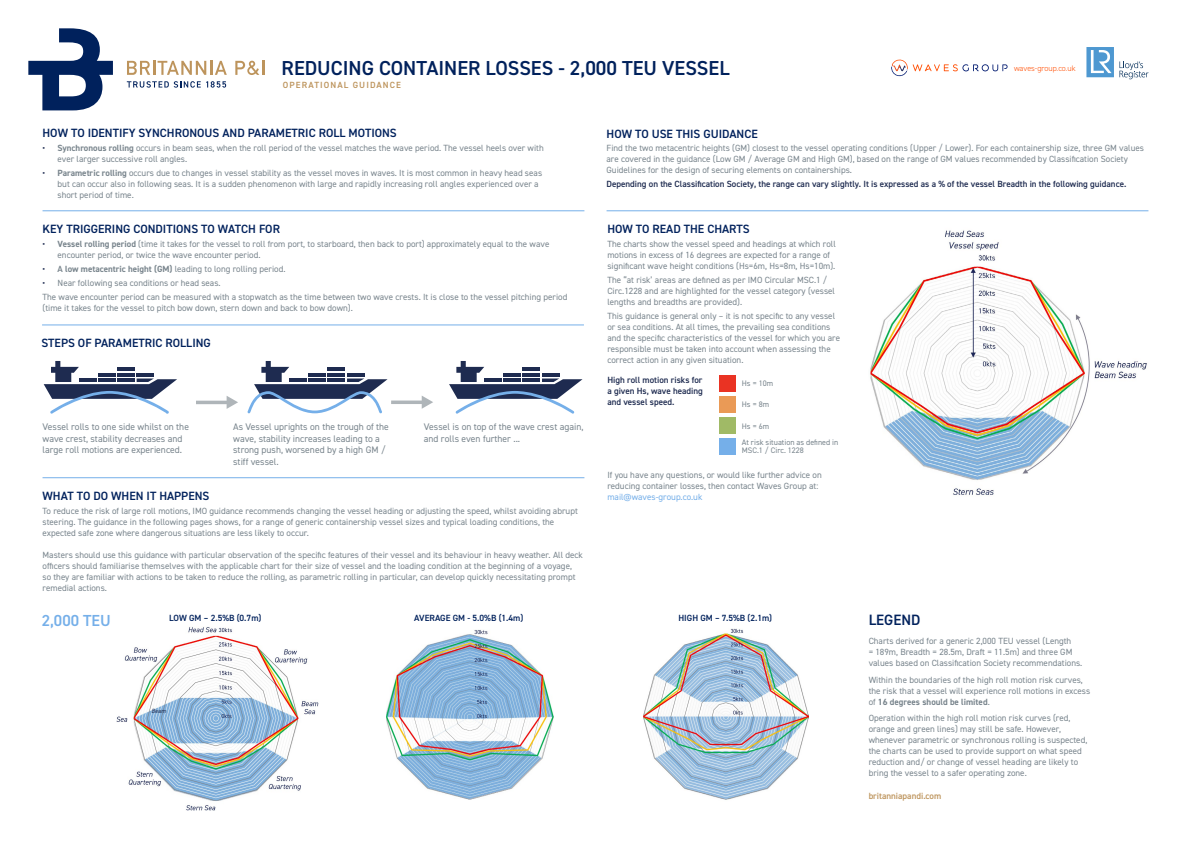
<style>
.page{position:relative;width:1191px;height:842px;background:#fff}
.page>*{position:absolute;margin:0;border:0;box-sizing:border-box;transform-origin:0 0}
.t1{font:600 20.3px "DIN2014";color:#00215c}
.t2{font:600 16px "DIN2014";color:#75afe9}
.t3{font:600 15px "DIN2014";color:#00215c}
.t4{font:600 12px "DIN2014";color:#00215c}
.t5{font:9.6px/11.7px "DIN2014";color:#79858d}
.t6{font:9px/11px "DIN2014";color:#79858d}
.t7{font:600 9px/11px "DIN2014";color:#1e2b50;text-align:justify}
.t8{font:600 9px "DIN2014";color:#00215c}
.t9{font:9px "DIN2014";color:#75afe9}
.t10{font:600 9px "DIN2014";letter-spacing:.12em;color:#bd945c}
.t11{font:600 9px "DIN2014";color:#bd945c}
.t12{font:8px/16.5px "DIN2014";color:#79858d}
.t13{font:300 8px "DIN2014";color:#ff4d00}
.t14{font:italic 6.1px "DIN2014";color:#1e2b50}
.s1{font-weight:600;color:#1e2b50}
.s2{font-weight:700}
.s3{font-weight:600}
</style>
<div class="page">
<img style="left:116px;top:627px;width:203px;height:184px">
<img style="left:386px;top:630px;width:167px;height:170px">
<img style="left:643px;top:629px;width:165px;height:171px">
<svg style="left:127px;top:61px;width:100px;height:14px"></svg>
<svg style="left:235px;top:61px;width:29px;height:14px"></svg>
<svg style="left:28px;top:28px;width:85px;height:82px"></svg>
<svg style="left:127px;top:81px;width:99px;height:7px"></svg>
<hr style="left:43px;top:211px;width:541px;height:1px;background:#75afe9">
<hr style="left:42px;top:325px;width:542px;height:1px;background:#75afe9">
<hr style="left:43px;top:477px;width:541px;height:1px;background:#75afe9">
<svg style="left:196px;top:396px;width:42px;height:13px"></svg>
<svg style="left:449px;top:361px;width:133px;height:53px"></svg>
<svg style="left:44px;top:361px;width:133px;height:53px"></svg>
<hr style="left:79px;top:378px;width:17px;height:4px;background:#1e2b50">
<svg style="left:247px;top:361px;width:186px;height:52px"></svg>
<hr style="left:289px;top:378px;width:17px;height:4px;background:#1e2b50">
<hr style="left:484px;top:378px;width:17px;height:4px;background:#1e2b50">
<img style="left:870px;top:230px;width:277px;height:265px">
<svg style="left:891px;top:59px;width:116px;height:17px"></svg>
<svg style="left:1086px;top:47px;width:62px;height:32px"></svg>
<hr style="left:606px;top:211px;width:542px;height:1px;background:#75afe9">
<div style="left:719px;top:375px;width:16px;height:17px;background:#ea3323"></div>
<div style="left:719px;top:396px;width:16px;height:17px;background:#ea9a56"></div>
<div style="left:719px;top:417px;width:16px;height:17px;background:#a0ba66"></div>
<div style="left:719px;top:438px;width:16px;height:17px;background:#75afe9"></div>
<h1 class="t1" style="left:282px;top:54px;width:449px">REDUCING CONTAINER LOSSES - 2,000 TEU VESSEL</h1>
<p class="t10" style="left:283px;top:79px;width:119px">OPERATIONAL GUIDANCE</p>
<p class="t13" style="left:1014px;top:64px;width:63px">waves-group.co.uk</p>
<h3 class="t4" style="left:43px;top:125px;width:356px">HOW TO IDENTIFY SYNCHRONOUS AND PARAMETRIC ROLL MOTIONS</h3>
<p class="t6" style="left:58px;top:142px;width:488px;text-indent:-15px"><span class="s1">•</span> <span class="s2">Synchronous rolling</span> occurs in beam seas, when the roll period of the vessel matches the wave period. The vessel heels over with ever larger successive roll angles.</p>
<p class="t6" style="left:58px;top:167px;width:486px;text-indent:-15px"><span class="s1">•</span> <span class="s2">Parametric rolling</span> occurs due to changes in vessel stability as the vessel moves in waves. It is most common in heavy head seas but can occur also in following seas. It is a sudden phenomenon with large and rapidly increasing roll angles experienced over a short period of time.</p>
<h3 class="t4" style="left:43px;top:221px;width:239px">KEY TRIGGERING CONDITIONS TO WATCH FOR</h3>
<p class="t6" style="left:58px;top:239px;width:493px;text-indent:-15px"><span class="s1">•</span> <span class="s2">Vessel rolling period</span> (time it takes for the vessel to roll from port, to starboard, then back to port) approximately equal to the wave encounter period, or twice the wave encounter period.</p>
<p class="t6" style="left:43px;top:264px;width:244px"><span class="s1">•</span> <span class="s3">A</span> <span class="s2">low metacentric height (GM)</span> leading to long rolling period.</p>
<p class="t6" style="left:43px;top:276px;width:526px;line-height:14px"><span class="s1">•</span> Near following sea conditions or head seas.<br>The wave encounter period can be measured with a stopwatch as the time between two wave crests. It is close to the vessel pitching period</p>
<p class="t6" style="left:43px;top:303px;width:312px">(time it takes for the vessel to pitch bow down, stern down and back to bow down).</p>
<h3 class="t4" style="left:42px;top:334px;width:171px">STEPS OF PARAMETRIC ROLLING</h3>
<p class="t5" style="left:43px;top:420px;width:148px">Vessel rolls to one side whilst on the wave crest, stability decreases and large roll motions are experienced.</p>
<p class="t5" style="left:233px;top:420px;width:157px">As Vessel uprights on the trough of the wave, stability increases leading to a strong push, worsened by a high GM / stiff vessel.</p>
<p class="t5" style="left:424px;top:420px;width:161px">Vessel is on top of the wave crest again, and rolls even further ...</p>
<h3 class="t4" style="left:43px;top:488px;width:168px">WHAT TO DO WHEN IT HAPPENS</h3>
<p class="t6" style="left:43px;top:505px;width:537px">To reduce the risk of large roll motions, IMO guidance recommends changing the vessel heading or adjusting the speed, whilst avoiding abrupt steering. The guidance in the following pages shows, for a range of generic containership vessel sizes and typical loading conditions, the expected safe zone where dangerous situations are less likely to occur.</p>
<p class="t6" style="left:43px;top:549px;width:542px">Masters should use this guidance with particular observation of the specific features of their vessel and its behaviour in heavy weather. All deck officers should familiarise themselves with the applicable chart for their size of vessel and the loading condition at the beginning of a voyage, so they are familiar with actions to be taken to reduce the rolling, as parametric rolling in particular, can develop quickly necessitating prompt remedial actions.</p>
<h3 class="t4" style="left:606px;top:125px;width:153px">HOW TO USE THIS GUIDANCE</h3>
<p class="t6" style="left:606px;top:143px;width:539px">Find the two metacentric heights (GM) closest to the vessel operating conditions (Upper / Lower). For each containership size, three GM values are covered in the guidance (Low GM / Average GM and High GM), based on the range of GM values recommended by Classification Society<br>Guidelines for the design of securing elements on containerships.</p>
<p class="t7" style="left:606px;top:178px;width:521px">Depending on the Classification Society, the range can vary slightly. It is expressed as a % of the vessel Breadth in the following guidance.</p>
<h3 class="t4" style="left:607px;top:221px;width:144px">HOW TO READ THE CHARTS</h3>
<p class="t6" style="left:607px;top:238px;width:230px">The charts show the vessel speed and headings at which roll motions in excess of 16 degrees are expected for a range of significant wave height conditions (Hs=6m, Hs=8m, Hs=10m).</p>
<p class="t6" style="left:607px;top:274px;width:229px">The “at risk’ areas are defined as per IMO Circular MSC.1 /<br>Circ.1228 and are highlighted for the vessel category (vessel lengths and breadths are provided).</p>
<p class="t6" style="left:607px;top:310px;width:234px">This guidance is general only – it is not specific to any vessel or sea conditions. At all times, the prevailing sea conditions and the specific characteristics of the vessel for which you are responsible must be taken into account when assessing the correct action in any given situation.</p>
<p class="t12" style="left:742px;top:374px;width:33px">Hs = 10m</p>
<p class="t12" style="left:742px;top:396px;width:29px">Hs = 8m</p>
<p class="t12" style="left:742px;top:417px;width:98px">Hs = 6m<br>At risk situation as defined in</p>
<p class="t12" style="left:742px;top:442px;width:64px">MSC.1 / Circ. 1228</p>
<p class="t7" style="left:607px;top:374px;width:97px">High roll motion risks for a given Hs, wave heading and vessel speed.</p>
<p class="t6" style="left:607px;top:469px;width:216px">If you have any questions, or would like further advice on reducing container losses, then contact Waves Group at:</p>
<p class="t9" style="left:607px;top:491px;width:96px">mail@waves-group.co.uk</p>
<h2 class="t2" style="left:42px;top:610px;width:70px">2,000 TEU</h2>
<p class="t8" style="left:169px;top:611px;width:94px">LOW GM – 2.5%B (0.7m)</p>
<p class="t14" style="left:151px;top:707px;width:16px">Beam</p>
<p class="t8" style="left:414px;top:612px;width:111px">AVERAGE GM - 5.0%B (1.4m)</p>
<p class="t8" style="left:678px;top:612px;width:95px">HIGH GM – 7.5%B (2.1m)</p>
<h3 class="t3" style="left:868px;top:610px;width:53px">LEGEND</h3>
<p class="t6" style="left:868px;top:635px;width:215px">Charts derived for a generic 2,000 TEU vessel (Length<br>= 189m, Breadth = 28.5m, Draft = 11.5m) and three GM values based on Classification Society recommendations.</p>
<p class="t6" style="left:868px;top:674px;width:223px">Within the boundaries of the high roll motion risk curves, the risk that a vessel will experience roll motions in excess of <span class="s2">16 degrees should be limited</span>.</p>
<p class="t6" style="left:868px;top:713px;width:220px">Operation within the high roll motion risk curves (red, orange and green lines) may still be safe. However, whenever parametric or synchronous rolling is suspected, the charts can be used to provide support on what speed reduction and/ or change of vessel heading are likely to bring the vessel to a safer operating zone.</p>
<p class="t11" style="left:868px;top:790px;width:74px">britanniapandi.com</p>
</div>
